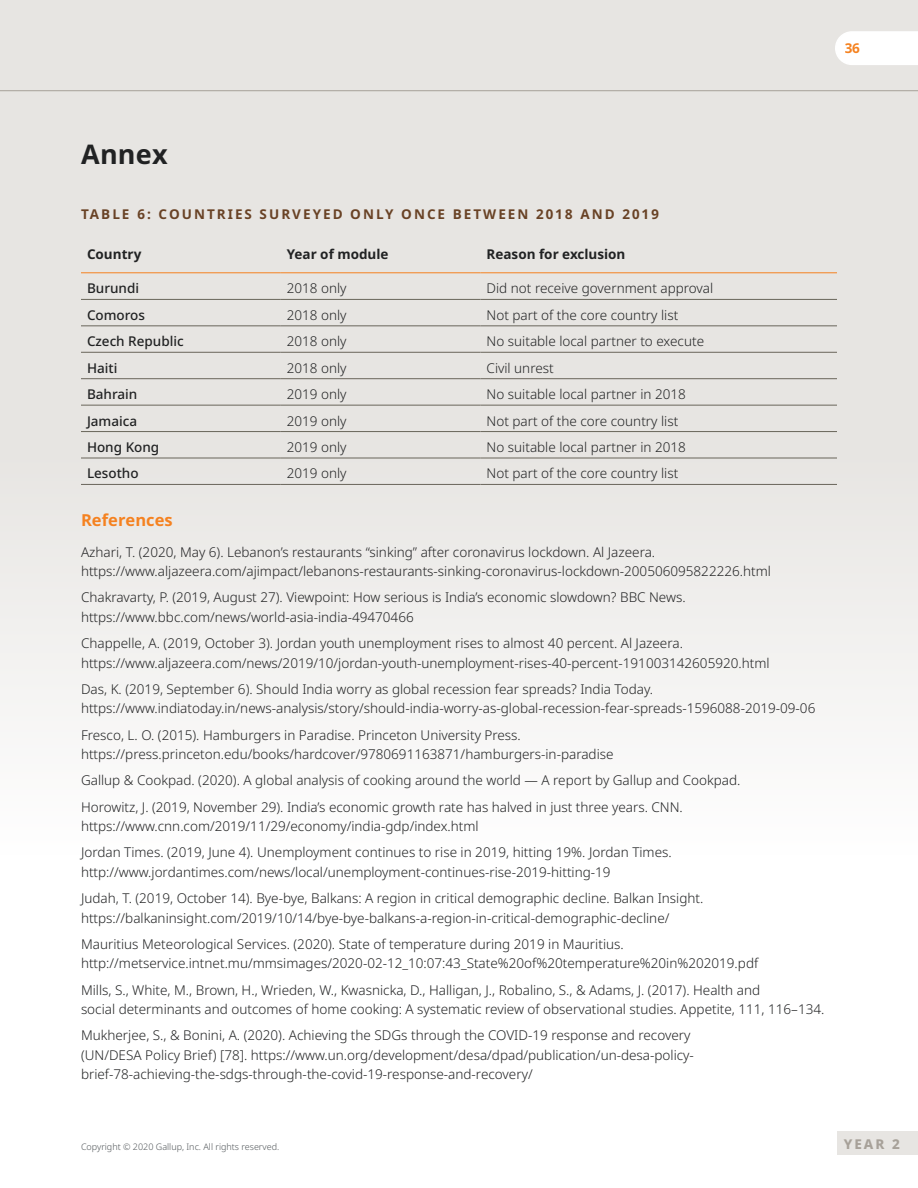
<style>
.page{position:relative;width:918px;height:1188px;background:#fff}
.page>*{position:absolute;margin:0;border:0;box-sizing:border-box;transform-origin:0 0}
.section_header{font:700 27px "Noto Sans";letter-spacing:.005em;color:#212223}
.subhead_level_1{font:700 16.5px "Noto Sans";letter-spacing:.005em;color:#f58220}
.BODY9{font:300 13.5px/19.5px "Noto Sans";color:#212223}
.body{font:300 13.5px "Noto Sans";color:#212223}
.subheading{font:500 13.5px "Noto Sans";color:#212223}
.subhead_cap_bold{font:700 13.5px "Noto Sans";letter-spacing:.15em;color:#694225}
.heading{font:700 13.5px "Noto Sans";color:#212223}
.t1{font:800 13.5px "Noto Sans";color:#a7a199}
.t2{font:700 13.5px "Noto Sans";color:#f58220}
.t3{font:300 9px "Noto Sans";color:#52575a}
</style>
<div class="page">
<div style="left:0;top:0;width:918px;height:855px;background:linear-gradient(to bottom,#e1dfdb,#f8f7f6)"></div>
<hr style="left:0;top:90px;width:918px;height:1px;background:#a7a199">
<svg style="left:834px;top:30px;width:84px;height:36px"></svg>
<hr style="left:81px;top:272px;width:200px;height:1px;background:#f58220">
<hr style="left:281px;top:272px;width:200px;height:1px;background:#f58220">
<hr style="left:481px;top:272px;width:356px;height:1px;background:#f58220">
<hr style="left:81px;top:299px;width:200px;height:1px;background:#69655a">
<hr style="left:281px;top:299px;width:200px;height:1px;background:#69655a">
<hr style="left:481px;top:299px;width:356px;height:1px;background:#69655a">
<hr style="left:81px;top:326px;width:200px;height:1px;background:#69655a">
<hr style="left:281px;top:326px;width:200px;height:1px;background:#69655a">
<hr style="left:481px;top:326px;width:356px;height:1px;background:#69655a">
<hr style="left:81px;top:352px;width:200px;height:1px;background:#69655a">
<hr style="left:281px;top:352px;width:200px;height:1px;background:#69655a">
<hr style="left:481px;top:352px;width:356px;height:1px;background:#69655a">
<hr style="left:81px;top:378px;width:200px;height:1px;background:#69655a">
<hr style="left:281px;top:378px;width:200px;height:1px;background:#69655a">
<hr style="left:481px;top:378px;width:356px;height:1px;background:#69655a">
<hr style="left:81px;top:405px;width:200px;height:1px;background:#69655a">
<hr style="left:281px;top:405px;width:200px;height:1px;background:#69655a">
<hr style="left:481px;top:405px;width:356px;height:1px;background:#69655a">
<hr style="left:81px;top:431px;width:200px;height:1px;background:#69655a">
<hr style="left:281px;top:431px;width:200px;height:1px;background:#69655a">
<hr style="left:481px;top:431px;width:356px;height:1px;background:#69655a">
<hr style="left:81px;top:458px;width:200px;height:1px;background:#69655a">
<hr style="left:281px;top:458px;width:200px;height:1px;background:#69655a">
<hr style="left:481px;top:458px;width:356px;height:1px;background:#69655a">
<hr style="left:81px;top:484px;width:200px;height:1px;background:#69655a">
<hr style="left:281px;top:484px;width:200px;height:1px;background:#69655a">
<hr style="left:481px;top:484px;width:356px;height:1px;background:#69655a">
<div style="left:837px;top:1132px;width:81px;height:23px;background:#e7e5e2"></div>
<p class="t2" style="left:845px;top:39px;width:17px">36</p>
<h2 class="section_header" style="left:81px;top:135px;width:88px">Annex</h2>
<p class="subhead_cap_bold" style="left:81px;top:204px;width:580px">TABLE 6: COUNTRIES SURVEYED ONLY ONCE BETWEEN 2018 AND 2019</p>
<p class="heading" style="left:87px;top:245px;width:56px">Country</p>
<p class="heading" style="left:287px;top:245px;width:103px">Year of module</p>
<p class="heading" style="left:487px;top:245px;width:140px">Reason for exclusion</p>
<p class="subheading" style="left:87px;top:279px;width:54px">Burundi</p>
<p class="body" style="left:287px;top:279px;width:61px">2018 only</p>
<p class="body" style="left:487px;top:279px;width:228px">Did not receive government approval</p>
<p class="subheading" style="left:87px;top:305px;width:60px">Comoros</p>
<p class="body" style="left:287px;top:305px;width:61px">2018 only</p>
<p class="body" style="left:487px;top:305px;width:193px">Not part of the core country list</p>
<p class="subheading" style="left:87px;top:332px;width:98px">Czech Republic</p>
<p class="body" style="left:287px;top:332px;width:61px">2018 only</p>
<p class="body" style="left:487px;top:332px;width:219px">No suitable local partner to execute</p>
<p class="subheading" style="left:87px;top:358px;width:32px">Haiti</p>
<p class="body" style="left:287px;top:358px;width:61px">2018 only</p>
<p class="body" style="left:487px;top:358px;width:69px">Civil unrest</p>
<p class="subheading" style="left:87px;top:385px;width:52px">Bahrain</p>
<p class="body" style="left:287px;top:385px;width:61px">2019 only</p>
<p class="body" style="left:487px;top:385px;width:201px">No suitable local partner in 2018</p>
<p class="subheading" style="left:87px;top:411px;width:52px">Jamaica</p>
<p class="body" style="left:287px;top:411px;width:61px">2019 only</p>
<p class="body" style="left:487px;top:411px;width:193px">Not part of the core country list</p>
<p class="subheading" style="left:87px;top:438px;width:74px">Hong Kong</p>
<p class="body" style="left:287px;top:438px;width:61px">2019 only</p>
<p class="body" style="left:487px;top:438px;width:201px">No suitable local partner in 2018</p>
<p class="subheading" style="left:87px;top:464px;width:53px">Lesotho</p>
<p class="body" style="left:287px;top:464px;width:61px">2019 only</p>
<p class="body" style="left:487px;top:464px;width:193px">Not part of the core country list</p>
<h3 class="subhead_level_1" style="left:81px;top:508px;width:93px">References</h3>
<p class="BODY9" style="left:81px;top:542px;width:691px">Azhari, T. (2020, May 6). Lebanon’s restaurants “sinking” after coronavirus lockdown. Al Jazeera. https://www.aljazeera.com/ajimpact/lebanons-restaurants-sinking-coronavirus-lockdown-200506095822226.html</p>
<p class="BODY9" style="left:81px;top:588px;width:606px">Chakravarty, P. (2019, August 27). Viewpoint: How serious is India’s economic slowdown? BBC News. https://www.bbc.com/news/world-asia-india-49470466</p>
<p class="BODY9" style="left:81px;top:634px;width:690px">Chappelle, A. (2019, October 3). Jordan youth unemployment rises to almost 40 percent. Al Jazeera. https://www.aljazeera.com/news/2019/10/jordan-youth-unemployment-rises-40-percent-191003142605920.html</p>
<p class="BODY9" style="left:81px;top:680px;width:736px">Das, K. (2019, September 6). Should India worry as global recession fear spreads? India Today. https://www.indiatoday.in/news-analysis/story/should-india-worry-as-global-recession-fear-spreads-1596088-2019-09-06</p>
<p class="BODY9" style="left:81px;top:725px;width:534px">Fresco, L. O. (2015). Hamburgers in Paradise. Princeton University Press. https://press.princeton.edu/books/hardcover/9780691163871/hamburgers-in-paradise</p>
<p class="BODY9" style="left:81px;top:771px;width:661px">Gallup &amp; Cookpad. (2020). A global analysis of cooking around the world — A report by Gallup and Cookpad.</p>
<p class="BODY9" style="left:81px;top:797px;width:603px">Horowitz, J. (2019, November 29). India’s economic growth rate has halved in just three years. CNN. https://www.cnn.com/2019/11/29/economy/india-gdp/index.html</p>
<p class="BODY9" style="left:81px;top:843px;width:592px">Jordan Times. (2019, June 4). Unemployment continues to rise in 2019, hitting 19%. Jordan Times. http://www.jordantimes.com/news/local/unemployment-continues-rise-2019-hitting-19</p>
<p class="BODY9" style="left:81px;top:889px;width:624px">Judah, T. (2019, October 14). Bye-bye, Balkans: A region in critical demographic decline. Balkan Insight. https://balkaninsight.com/2019/10/14/bye-bye-balkans-a-region-in-critical-demographic-decline/</p>
<p class="BODY9" style="left:81px;top:935px;width:679px">Mauritius Meteorological Services. (2020). State of temperature during 2019 in Mauritius. http://metservice.intnet.mu/mmsimages/2020-02-12_10:07:43_State%20of%20temperature%20in%202019.pdf</p>
<p class="BODY9" style="left:81px;top:980px;width:745px">Mills, S., White, M., Brown, H., Wrieden, W., Kwasnicka, D., Halligan, J., Robalino, S., &amp; Adams, J. (2017). Health and<br>social determinants and outcomes of home cooking: A systematic review of observational studies. Appetite, 111, 116–134.</p>
<p class="BODY9" style="left:81px;top:1026px;width:614px">Mukherjee, S., &amp; Bonini, A. (2020). Achieving the SDGs through the COVID-19 response and recovery (UN/DESA Policy Brief) [78]. https://www.un.org/development/desa/dpad/publication/un-desa-policy&shy;brief-78-achieving-the-sdgs-through-the-covid-19-response-and-recovery/</p>
<p class="t3" style="left:81px;top:1141px;width:200px">Copyright © 2020 Gallup, Inc. All rights reserved.</p>
<p class="t1" style="left:844px;top:1134px;width:58px">YEAR 2</p>
</div>
